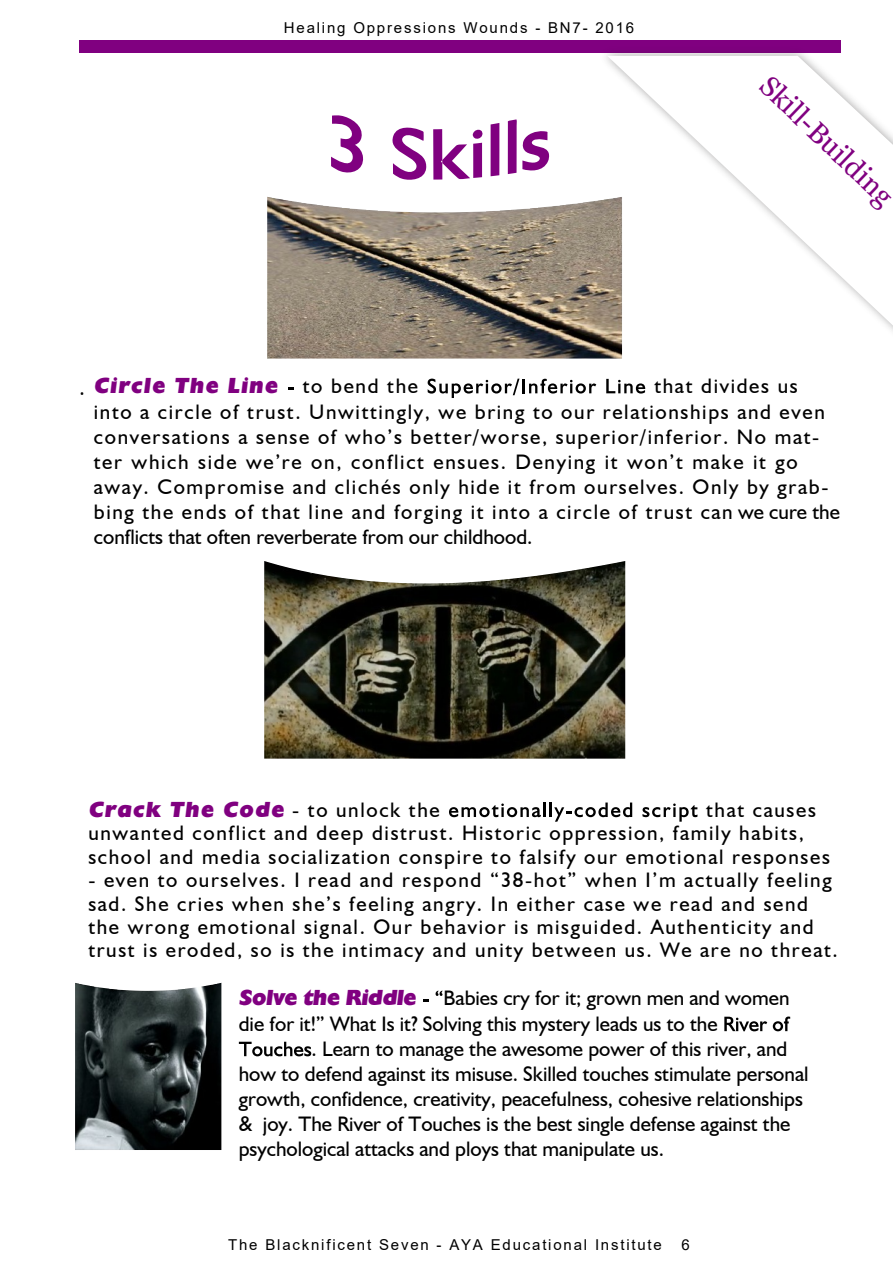
<style>
.page{position:relative;width:893px;height:1263px;background:#fff}
.page>*{position:absolute;margin:0;border:0;box-sizing:border-box;transform-origin:0 0}
.t1{font:28.35px "Georgia";color:#800080}
.t2{font:21px/25.2px "Humanist 521 BT";letter-spacing:.08em;color:#000}
.t3{font:21px/25px "Humanist 521 BT";color:#000}
.t4{font:italic 21px "Chanson Heavy SF Bold";letter-spacing:.08em;color:#800080}
.t5{font:italic 21px "Chanson Heavy SF Bold";color:#800080}
.t6{font:15px "Arial";letter-spacing:.12em;color:#000}
.s1{font-family:"Humanist 521 BT";font-style:normal;font-size:22.8px;color:#000}
.s2{font-family:"Humanist 521 BT";font-style:normal;color:#000}
</style>
<div class="page">
<div style="left:79px;top:40px;width:762px;height:13px;background:#800080"></div>
<svg style="left:607px;top:56px;width:286px;height:282px"></svg>
<img style="left:264px;top:561px;width:361px;height:198px">
<svg style="left:331px;top:115px;width:33px;height:58px"></svg>
<svg style="left:392px;top:127px;width:34px;height:53px"></svg>
<svg style="left:433px;top:129px;width:49px;height:51px"></svg>
<svg style="left:491px;top:123px;width:8px;height:53px"></svg>
<svg style="left:508px;top:119px;width:42px;height:55px"></svg>
<img style="left:267px;top:197px;width:355px;height:162px">
<img style="left:75px;top:983px;width:147px;height:167px">
<svg style="left:436px;top:990px;width:6px;height:6px"></svg>
<svg style="left:724px;top:1017px;width:43px;height:14px"></svg>
<svg style="left:773px;top:1016px;width:17px;height:15px"></svg>
<svg style="left:239px;top:1042px;width:72px;height:14px"></svg>
<svg style="left:449px;top:803px;width:92px;height:14px"></svg>
<hr style="left:543px;top:802px;width:3px;height:15px;background:#000">
<svg style="left:550px;top:802px;width:82px;height:20px"></svg>
<svg style="left:642px;top:803px;width:55px;height:19px"></svg>
<svg style="left:428px;top:379px;width:91px;height:19px"></svg>
<hr style="left:522px;top:379px;width:3px;height:14px;background:#000">
<svg style="left:529px;top:379px;width:67px;height:15px"></svg>
<svg style="left:606px;top:379px;width:39px;height:15px"></svg>
<p class="t6" style="left:284px;top:22px;width:352px">Healing Oppressions Wounds - BN7- 2016</p>
<h1 class="t1" style="left:773px;top:72px;width:174px;rotate:44deg">Skill-Building</h1>
<p class="t4" style="left:80px;top:378px;width:340px"><span class="s1">.</span> Circle The Line <span class="s2">to bend the</span></p>
<p class="t2" style="left:94px;top:375px;width:748px;text-indent:560px">that divides us into a circle of trust. Unwittingly, we bring to our relationships and even conversations a sense of who’s better/worse, superior/inferior. No mat&shy;ter which side we’re on, conflict ensues. Denying it won’t make it go away. Compromise and clichés only hide it from ourselves. Only by grab&shy;bing the ends of that line and forging it into a circle of trust can we cure the conflicts that often reverberate from our childhood.</p>
<p class="t4" style="left:88px;top:801px;width:353px">Crack The Code <span class="s2">- to unlock the</span></p>
<p class="t2" style="left:88px;top:800px;width:743px;line-height:23.4px;text-indent:618px">that causes unwanted conflict and deep distrust. Historic oppression, family habits, school and media socialization conspire to falsify our emotional responses</p>
<p class="t2" style="left:88px;top:870px;width:751px;line-height:23.4px">- even to ourselves. I read and respond “38-hot” when I’m actually feeling sad. She cries when she’s feeling angry. In either case we read and send the wrong emotional signal. Our behavior is misguided. Authenticity and trust is eroded, so is the intimacy and unity between us. We are no threat.</p>
<p class="t5" style="left:239px;top:989px;width:179px">Solve the Riddle</p>
<p class="t3" style="left:239px;top:987px;width:552px;line-height:25.8px;text-indent:205px">Babies cry for it; grown men and women die for it!” What Is it? Solving this mystery leads us to the</p>
<p class="t3" style="left:239px;top:1038px;width:571px;text-indent:73px">. Learn to manage the awesome power of this river, and how to defend against its misuse. Skilled touches stimulate personal growth, confidence, creativity, peacefulness, cohesive relationships &amp; joy. The River of Touches is the best single defense against the psychological attacks and ploys that manipulate us.</p>
<p class="t6" style="left:228px;top:1239px;width:435px">The Blacknificent Seven - AYA Educational Institute</p>
<p class="t6" style="left:682px;top:1239px;width:10px">6</p>
</div>
